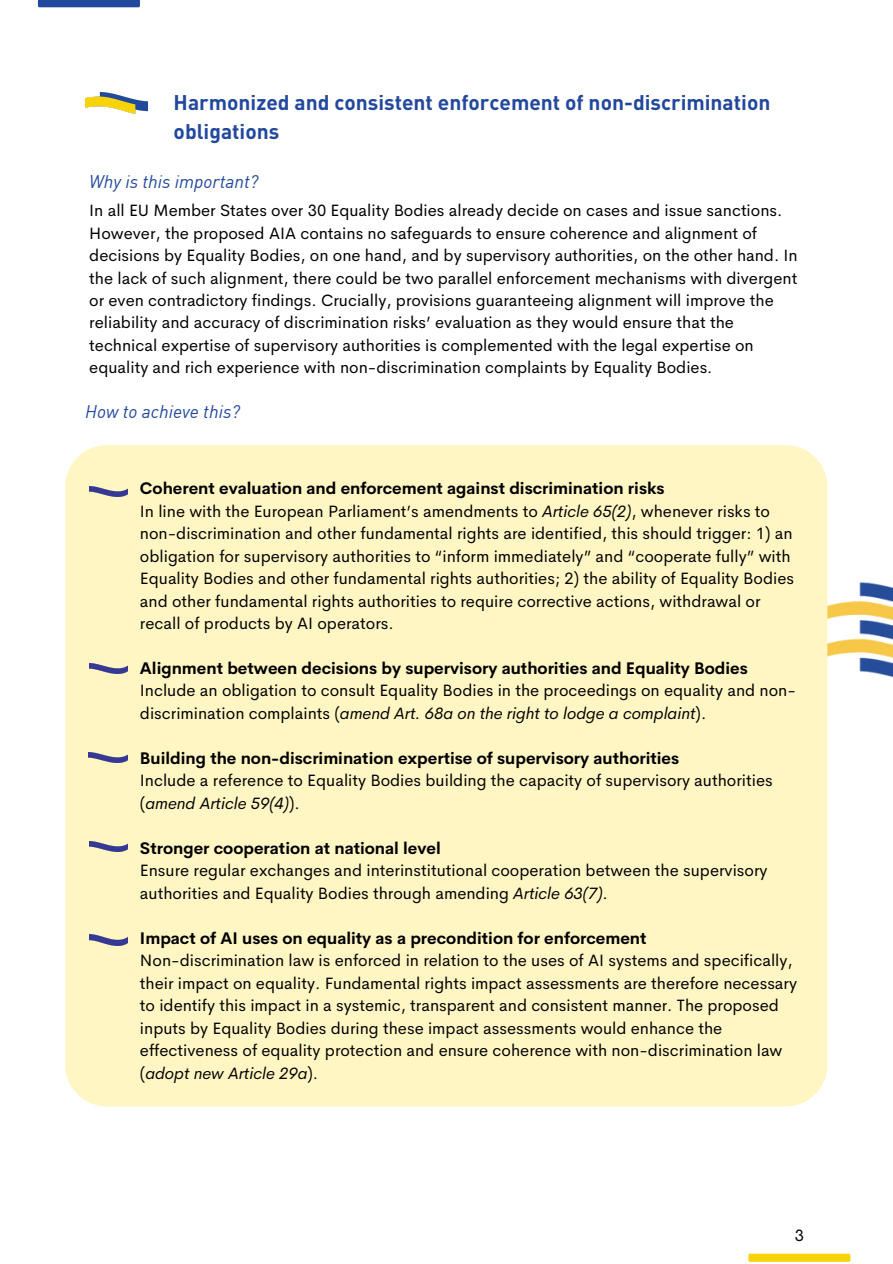
<style>
.page{position:relative;width:893px;height:1264px;background:#fff}
.page>*{position:absolute;margin:0;border:0;box-sizing:border-box;transform-origin:0 0}
.t1{font:700 21px/29.2px "DIN";color:#22489e}
.t2{font:italic 18px "DIN";color:#22489e}
.t3{font:16.5px/22.5px "Cerebri Sans";color:#000}
.t4{font:700 16.5px "Cerebri Sans";color:#000}
.s1{font-style:italic}
</style>
<div class="page">
<div style="left:38px;top:0;width:102px;height:7px;background:#22489e;border-radius:2px"></div>
<img style="left:827px;top:553px;width:65px;height:155px">
<img style="left:85px;top:92px;width:62px;height:22px">
<div style="left:65px;top:445px;width:762px;height:661px;background:#fff6c3"></div>
<div style="left:748px;top:1253px;width:102px;height:8px;background:#f7d40a;border-radius:2px"></div>
<img style="left:89px;top:486px;width:38px;height:10px">
<img style="left:89px;top:664px;width:38px;height:10px">
<img style="left:89px;top:752px;width:38px;height:11px">
<img style="left:89px;top:841px;width:38px;height:10px">
<img style="left:89px;top:934px;width:38px;height:11px">
<p class="t1" style="left:174px;top:86px;width:598px">Harmonized and consistent enforcement of non-discrimination obligations</p>
<p class="t2" style="left:89px;top:170px;width:171px">Why is this important?</p>
<p class="t3" style="left:89px;top:199px;width:710px">In all EU Member States over 30 Equality Bodies already decide on cases and issue sanctions.<br>However, the proposed AIA contains no safeguards to ensure coherence and alignment of decisions by Equality Bodies, on one hand, and by supervisory authorities, on the other hand. In the lack of such alignment, there could be two parallel enforcement mechanisms with divergent or even contradictory findings. Crucially, provisions guaranteeing alignment will improve the reliability and accuracy of discrimination risks’ evaluation as they would ensure that the technical expertise of supervisory authorities is complemented with the legal expertise on equality and rich experience with non-discrimination complaints by Equality Bodies.</p>
<p class="t2" style="left:85px;top:400px;width:156px">How to achieve this?</p>
<p class="t4" style="left:140px;top:477px;width:526px">Coherent evaluation and enforcement against discrimination risks</p>
<p class="t3" style="left:140px;top:499px;width:655px">In line with the European Parliament’s amendments to <span class="s1">Article 65(2)</span>, whenever risks to non-discrimination and other fundamental rights are identified, this should trigger: 1) an obligation for supervisory authorities to “inform immediately” and “cooperate fully” with Equality Bodies and other fundamental rights authorities; 2) the ability of Equality Bodies and other fundamental rights authorities to require corrective actions, withdrawal or recall of products by AI operators.</p>
<p class="t4" style="left:140px;top:657px;width:609px">Alignment between decisions by supervisory authorities and Equality Bodies</p>
<p class="t3" style="left:140px;top:679px;width:657px">Include an obligation to consult Equality Bodies in the proceedings on equality and non&shy;discrimination complaints (<span class="s1">amend Art. 68a on the right to lodge a complaint</span>).</p>
<p class="t4" style="left:140px;top:747px;width:540px">Building the non-discrimination expertise of supervisory authorities</p>
<p class="t3" style="left:140px;top:769px;width:634px">Include a reference to Equality Bodies building the capacity of supervisory authorities (<span class="s1">amend Article 59(4)</span>).</p>
<p class="t4" style="left:140px;top:837px;width:302px">Stronger cooperation at national level</p>
<p class="t3" style="left:140px;top:859px;width:629px">Ensure regular exchanges and interinstitutional cooperation between the supervisory authorities and Equality Bodies through amending <span class="s1">Article 63(7)</span>.</p>
<p class="t4" style="left:140px;top:927px;width:508px">Impact of AI uses on equality as a precondition for enforcement</p>
<p class="t3" style="left:140px;top:949px;width:658px">Non-discrimination law is enforced in relation to the uses of AI systems and specifically, their impact on equality. Fundamental rights impact assessments are therefore necessary to identify this impact in a systemic, transparent and consistent manner. The proposed inputs by Equality Bodies during these impact assessments would enhance the effectiveness of equality protection and ensure coherence with non-discrimination law (<span class="s1">adopt new Article 29a</span>).</p>
<p class="t3" style="left:794px;top:1223px;width:11px">3</p>
</div>
